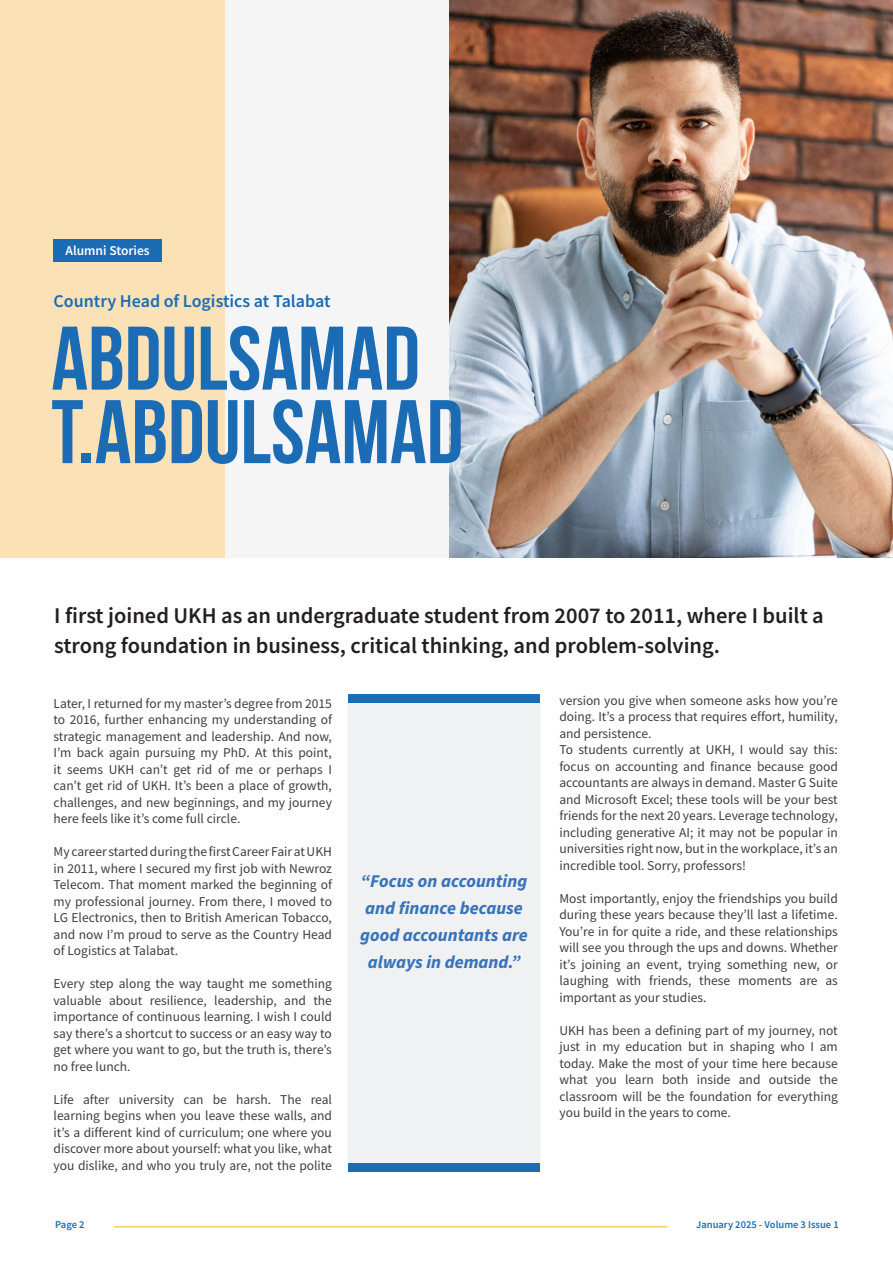
<style>
.page{position:relative;width:893px;height:1263px;background:#fff}
.page>*{position:absolute;margin:0;border:0;box-sizing:border-box;transform-origin:0 0}
._01_Headline{font:700 90px/73.5px "Bebas Neue";color:#1b6bb5}
._05a_body_text_Intro{font:600 22.5px/30px "Source Sans Pro";color:#231f20}
._05_body_text{font:italic 700 18px/27px "Source Sans Pro";color:#3874ba;text-align:center}
._05a_body_text_Intro-2{font:600 18px "Source Sans Pro";color:#1b6bb5}
._05_body_text-2{font:13.5px/16.5px "Source Sans Pro";color:#3e3e3f;text-align:justify}
._05_body_text_bold_white{font:600 13.5px "Source Sans Pro";color:#fff}
.t1{font:600 10.5px "Source Sans Pro";color:#1b6bb5}
</style>
<div class="page">
<div style="left:348px;top:694px;width:192px;height:477px;background:#f0f1f2"></div>
<div style="left:0;top:0;width:225px;height:557px;background:#fae2b6"></div>
<img style="left:449px;top:0;width:444px;height:557px">
<div style="left:225px;top:0;width:223px;height:557px;background:#f5f5f6"></div>
<div style="left:348px;top:1163px;width:192px;height:8px;background:#1b6bb5"></div>
<div style="left:348px;top:694px;width:192px;height:9px;background:#1b6bb5"></div>
<hr style="left:114px;top:1226px;width:554px;height:1px;background:#f9b32f">
<div style="left:54px;top:240px;width:108px;height:22px;background:#1b6bb5"></div>
<p class="_05_body_text_bold_white" style="left:65px;top:242px;width:86px">Alumni Stories</p>
<p class="_05a_body_text_Intro-2" style="left:54px;top:290px;width:278px">Country Head of Logistics at Talabat</p>
<p class="_01_Headline" style="left:51px;top:321px;width:413px">ABDULSAMAD<br>T.ABDULSAMAD</p>
<p class="_05a_body_text_Intro" style="left:54px;top:600px;width:771px">I first joined UKH as an undergraduate student from 2007 to 2011, where I built a strong foundation in business, critical thinking, and problem-solving.</p>
<p class="_05_body_text-2" style="left:54px;top:695px;width:280px">Later, I returned for my master’s degree from 2015 to 2016, further enhancing my understanding of strategic management and leadership. And now, I’m back again pursuing my PhD. At this point, it seems UKH can’t get rid of me or perhaps I can’t get rid of UKH. It’s been a place of growth, challenges, and new beginnings, and my journey here feels like it’s come full circle.</p>
<p class="_05_body_text-2" style="left:54px;top:843px;width:280px">My career started during the first Career Fair at UKH in 2011, where I secured my first job with Newroz Telecom. That moment marked the beginning of my professional journey. From there, I moved to LG Electronics, then to British American Tobacco, and now I’m proud to serve as the Country Head of Logistics at Talabat.</p>
<p class="_05_body_text-2" style="left:54px;top:975px;width:280px">Every step along the way taught me something valuable about resilience, leadership, and the importance of continuous learning. I wish I could say there’s a shortcut to success or an easy way to get where you want to go, but the truth is, there’s no free lunch.</p>
<p class="_05_body_text-2" style="left:54px;top:1091px;width:280px">Life after university can be harsh. The real learning begins when you leave these walls, and it’s a different kind of curriculum; one where you discover more about yourself: what you like, what you dislike, and who you truly are, not the polite</p>
<p class="_05_body_text" style="left:360px;top:868px;width:169px">“Focus on accounting and finance because good accountants are always in demand.”</p>
<p class="_05_body_text-2" style="left:559px;top:692px;width:280px">version you give when someone asks how you’re doing. It’s a process that requires effort, humility, and persistence.</p>
<p class="_05_body_text-2" style="left:559px;top:741px;width:280px">To students currently at UKH, I would say this: focus on accounting and finance because good accountants are always in demand. Master G Suite and Microsoft Excel; these tools will be your best friends for the next 20 years. Leverage technology, including generative AI; it may not be popular in universities right now, but in the workplace, it’s an incredible tool. Sorry, professors!</p>
<p class="_05_body_text-2" style="left:559px;top:890px;width:280px">Most importantly, enjoy the friendships you build during these years because they’ll last a lifetime.<br>You’re in for quite a ride, and these relationships will see you through the ups and downs. Whether it’s joining an event, trying something new, or laughing with friends, these moments are as important as your studies.</p>
<p class="_05_body_text-2" style="left:559px;top:1022px;width:280px">UKH has been a defining part of my journey, not just in my education but in shaping who I am today. Make the most of your time here because what you learn both inside and outside the classroom will be the foundation for everything you build in the years to come.</p>
<p class="t1" style="left:55px;top:1218px;width:31px">Page 2</p>
<p class="t1" style="left:696px;top:1218px;width:144px">January 2025 - Volume 3 Issue 1</p>
</div>
